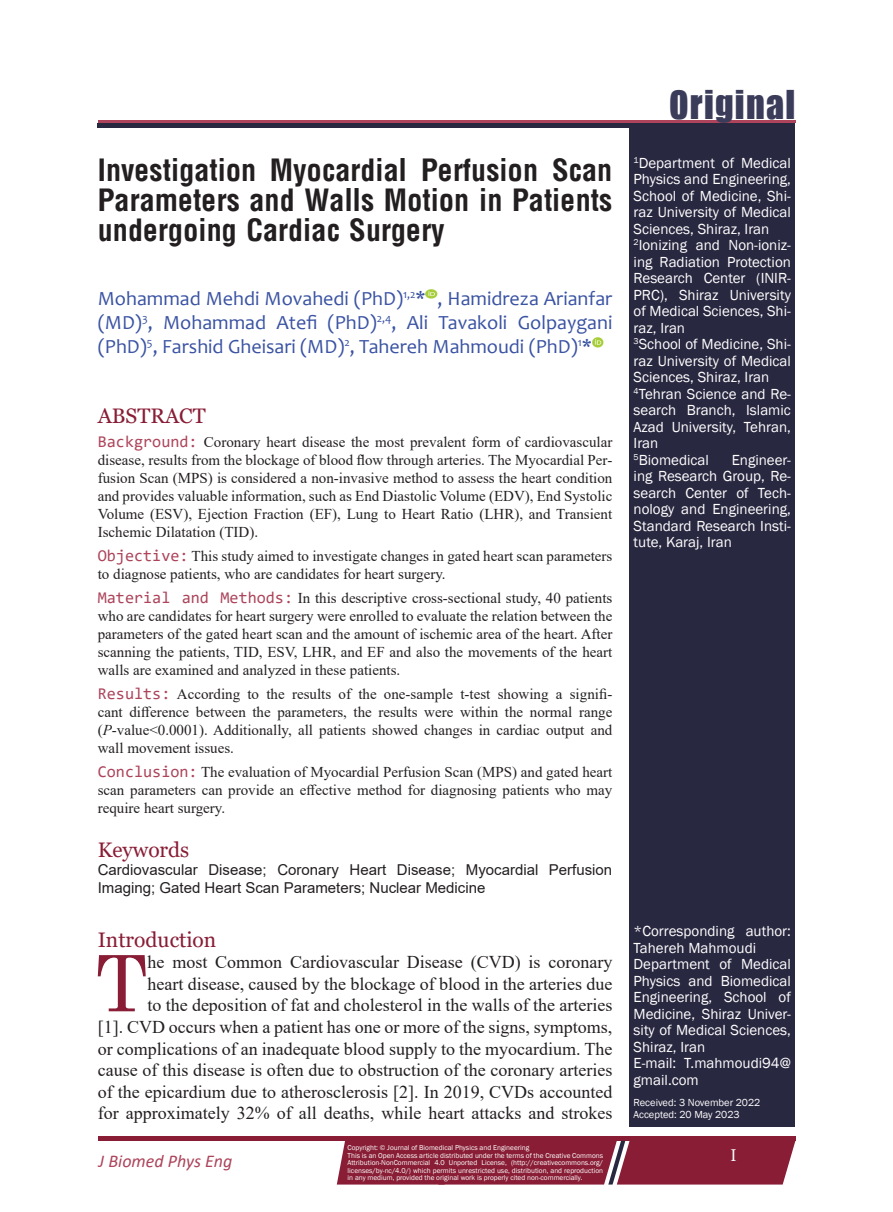
<style>
.page{position:relative;width:893px;height:1212px;background:#fff}
.page>*{position:absolute;margin:0;border:0;box-sizing:border-box;transform-origin:0 0}
.First_Paragraph{font:77.85px "Century Schoolbook";color:#881d35}
.Type_of_Article{font:40.5px "Billboard";letter-spacing:.03em;color:#3a3c5a}
.t1{font:700 30px/30px "Arena Condensed";color:#231f20;text-align:justify}
.Heading{font:21px "Georgia";color:#881d35}
.AUTHOR{font:20.1px/24.2px "Candara";color:#3a53a3;text-align:justify}
.First_Paragraph-2{font:18px/21.6px "Times New Roman";color:#231f20;text-align:right}
.t2{font:italic 18px "Calibri";color:#ad445b}
.t3{font:18px "Minion Pro";color:#fff}
.Structured_Abstract{font:15px/18px "Times New Roman";color:#231f20;text-align:justify}
.Affiliation{font:15px/16.5px "Franklin Gothic";color:#fff;text-align:justify}
.Keywords{font:15px/18px "Arial";color:#231f20}
.Affiliation-2{font:10.5px "Franklin Gothic";color:#fff}
.Affiliation-3{font:7.2px/7.5px "Franklin Gothic";color:#fff;text-align:justify}
.s1{font-family:"Consolas";font-size:16.5px;color:#ae455b}
.s2{font-family:"Consolas";font-size:16.5px;color:#ad445b}
.s3{font-style:italic}
</style>
<div class="page">
<div style="left:98px;top:1136px;width:697px;height:5px;background:#881d35"></div>
<hr style="left:98px;top:120px;width:698px;height:2px;background:#ad445b">
<div style="left:629px;top:126px;width:166px;height:1001px;background:#292841"></div>
<div style="left:98px;top:123px;width:697px;height:5px;background:#292841"></div>
<svg style="left:426px;top:290px;width:12px;height:9px"></svg>
<svg style="left:592px;top:338px;width:12px;height:9px"></svg>
<div style="left:337px;top:1141px;width:458px;height:43px;background:#881d35"></div>
<p class="t1" style="left:98px;top:155px;width:516px">Investigation Myocardial Perfusion Scan Parameters and Walls Motion in Patients undergoing Cardiac Surgery</p>
<p class="AUTHOR" style="left:98px;top:286px;width:516px">Mohammad Mehdi Movahedi (PhD)<sup>1,2</sup>* , Hamidreza Arianfar (MD)<sup>3</sup>, Mohammad Atefi (PhD)<sup>2,4</sup>, Ali Tavakoli Golpaygani (PhD)<sup>5</sup>, Farshid Gheisari (MD)<sup>2</sup>, Tahereh Mahmoudi (PhD)<sup>1</sup>*</p>
<p class="Heading" style="left:98px;top:403px;width:109px">ABSTRACT</p>
<p class="Structured_Abstract" style="left:98px;top:433px;width:516px"><span class="s1">Background:</span> Coronary heart disease the most prevalent form of cardiovascular disease, results from the blockage of blood flow through arteries. The Myocardial Per&shy;fusion Scan (MPS) is considered a non-invasive method to assess the heart condition and provides valuable information, such as End Diastolic Volume (EDV), End Systolic Volume (ESV), Ejection Fraction (EF), Lung to Heart Ratio (LHR), and Transient Ischemic Dilatation (TID).</p>
<p class="Structured_Abstract" style="left:98px;top:547px;width:516px"><span class="s2">Objective:</span> This study aimed to investigate changes in gated heart scan parameters to diagnose patients, who are candidates for heart surgery.</p>
<p class="Structured_Abstract" style="left:98px;top:589px;width:516px"><span class="s2">Material and Methods:</span> In this descriptive cross-sectional study, 40 patients who are candidates for heart surgery were enrolled to evaluate the relation between the parameters of the gated heart scan and the amount of ischemic area of the heart. After scanning the patients, TID, ESV, LHR, and EF and also the movements of the heart walls are examined and analyzed in these patients.</p>
<p class="Structured_Abstract" style="left:98px;top:685px;width:516px"><span class="s2">Results:</span> According to the results of the one-sample t-test showing a signifi&shy;cant difference between the parameters, the results were within the normal range (<span class="s3">P</span>-value&lt;0.0001). Additionally, all patients showed changes in cardiac output and wall movement issues.</p>
<p class="Structured_Abstract" style="left:98px;top:763px;width:516px"><span class="s2">Conclusion:</span> The evaluation of Myocardial Perfusion Scan (MPS) and gated heart scan parameters can provide an effective method for diagnosing patients who may require heart surgery.</p>
<p class="Heading" style="left:98px;top:837px;width:93px">Keywords</p>
<p class="Keywords" style="left:98px;top:860px;width:516px">Cardiovascular Disease; Coronary Heart Disease; Myocardial Perfusion<br>Imaging; Gated Heart Scan Parameters; Nuclear Medicine</p>
<p class="Heading" style="left:98px;top:926px;width:120px">Introduction</p>
<p class="First_Paragraph" style="left:96px;top:918px;width:53px">T</p>
<p class="First_Paragraph-2" style="left:98px;top:951px;width:516px">he most Common Cardiovascular Disease (CVD) is coronary<br>heart disease, caused by the blockage of blood in the arteries due<br>to the deposition of fat and cholesterol in the walls of the arteries<br>[1]. CVD occurs when a patient has one or more of the signs, symptoms, or complications of an inadequate blood supply to the myocardium. The cause of this disease is often due to obstruction of the coronary arteries of the epicardium due to atherosclerosis [2]. In 2019, CVDs accounted for approximately 32% of all deaths, while heart attacks and strokes</p>
<p class="Type_of_Article" style="left:669px;top:83px;width:128px">Original</p>
<p class="Affiliation" style="left:634px;top:155px;width:159px"><sup>1</sup>Department of Medical Physics and Engineering, School of Medicine, Shi&shy;raz University of Medical Sciences, Shiraz, Iran</p>
<p class="Affiliation" style="left:634px;top:237px;width:159px"><sup>2</sup>Ionizing and Non-ioniz&shy;ing Radiation Protection Research Center (INIR-PRC), Shiraz University of Medical Sciences, Shi&shy;raz, Iran</p>
<p class="Affiliation" style="left:634px;top:336px;width:159px"><sup>3</sup>School of Medicine, Shi&shy;raz University of Medical Sciences, Shiraz, Iran</p>
<p class="Affiliation" style="left:634px;top:386px;width:159px"><sup>4</sup>Tehran Science and Re&shy;search Branch, Islamic Azad University, Tehran, Iran</p>
<p class="Affiliation" style="left:634px;top:452px;width:77px"><sup>5</sup>Biomedical</p>
<p class="Affiliation" style="left:634px;top:452px;width:159px;text-indent:98px">Engineer&shy;ing Research Group, Re&shy;search Center of Tech&shy;nology and Engineering, Standard Research Insti&shy;tute, Karaj, Iran</p>
<p class="Affiliation" style="left:634px;top:923px;width:159px">*Corresponding author:<br>Tahereh Mahmoudi</p>
<p class="Affiliation" style="left:634px;top:956px;width:159px">Department of Medical Physics and Biomedical Engineering, School of Medicine, Shiraz Univer&shy;sity of Medical Sciences, Shiraz, Iran</p>
<p class="Affiliation" style="left:634px;top:1055px;width:159px">E-mail: T.mahmoudi94@ gmail.com</p>
<p class="Affiliation-2" style="left:634px;top:1096px;width:128px">Received: 3 November 2022</p>
<p class="Affiliation-2" style="left:634px;top:1108px;width:108px">Accepted: 20 May 2023</p>
<p class="t2" style="left:99px;top:1148px;width:135px">J Biomed Phys Eng</p>
<p class="Affiliation-3" style="left:348px;top:1144px;width:183px">Copyright: © Journal of Biomedical Physics and Engineering</p>
<p class="Affiliation-3" style="left:348px;top:1151px;width:257px">This is an Open Access article distributed under the terms of the Creative Commons Attribution-NonCommercial 4.0 Unported License, (http://creativecommons.org/ licenses/by-nc/4.0/) which permits unrestricted use, distribution, and reproduction in any medium, provided the original work is properly cited non-commercially.</p>
<p class="t3" style="left:730px;top:1143px;width:8px">I</p>
</div>
